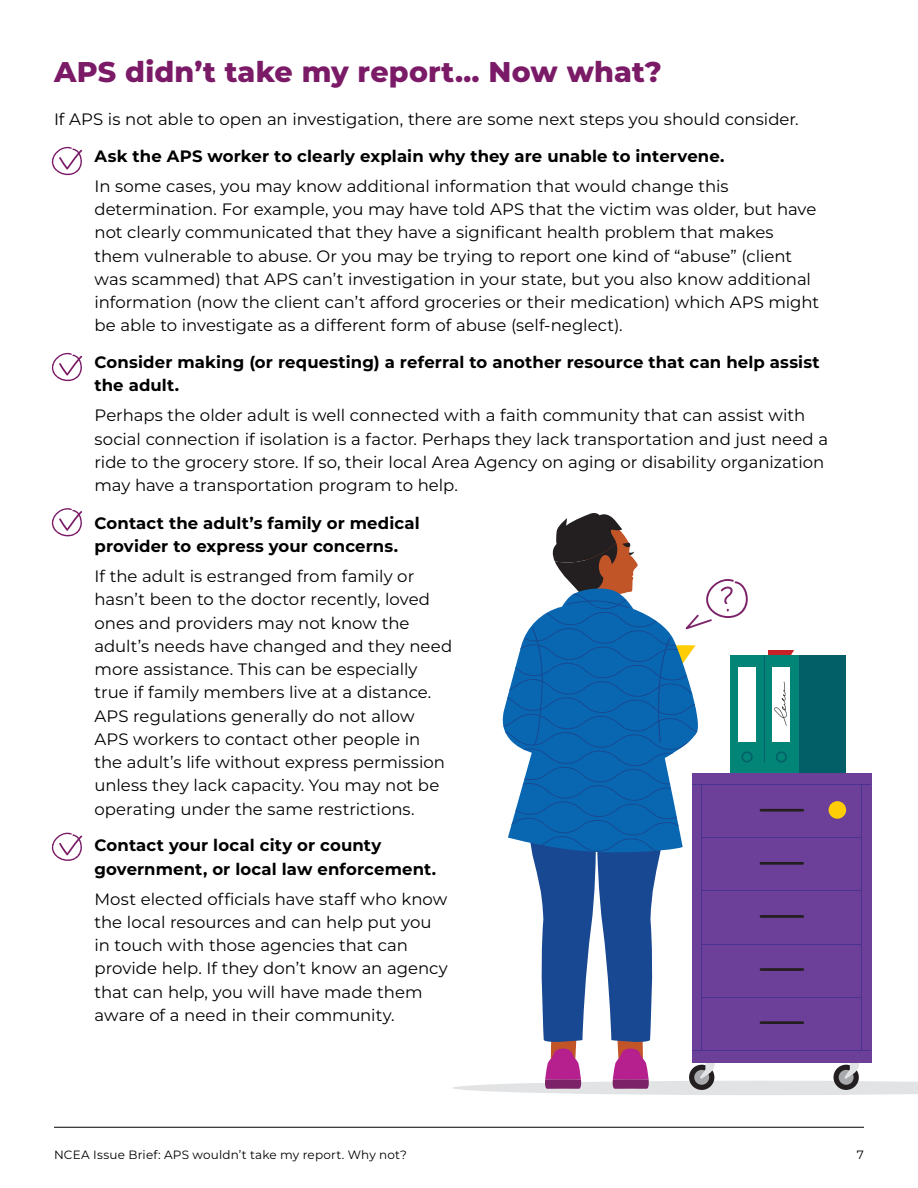
<style>
.page{position:relative;width:918px;height:1188px;background:#fff}
.page>*{position:absolute;margin:0;border:0;box-sizing:border-box;transform-origin:0 0}
.H02__Section__Intro{font:800 28.5px "Montserrat";letter-spacing:.005em;color:#7b1b67}
.Bullet_second_paragraph{font:16.5px/23.2px "Montserrat";color:#000}
.t1{font:700 16.5px/23.2px "Montserrat";letter-spacing:.005em;color:#000}
.P__Body{font:16.5px "Montserrat";color:#000}
.t2{font:12px "Montserrat";letter-spacing:.015em;color:#000}
</style>
<div class="page">
<svg style="left:51px;top:147px;width:31px;height:28px"></svg>
<svg style="left:51px;top:353px;width:31px;height:28px"></svg>
<svg style="left:51px;top:508px;width:31px;height:28px"></svg>
<svg style="left:51px;top:833px;width:31px;height:28px"></svg>
<hr style="left:54px;top:1127px;width:810px;height:1px;background:#000">
<svg style="left:453px;top:513px;width:465px;height:582px"></svg>
<h2 class="H02__Section__Intro" style="left:54px;top:51px;width:609px">APS didn’t take my report… Now what?</h2>
<p class="P__Body" style="left:54px;top:108px;width:746px">If APS is not able to open an investigation, there are some next steps you should consider.</p>
<p class="t1" style="left:94px;top:144px;width:631px">Ask the APS worker to clearly explain why they are unable to intervene.</p>
<p class="Bullet_second_paragraph" style="left:94px;top:174px;width:726px">In some cases, you may know additional information that would change this determination. For example, you may have told APS that the victim was older, but have not clearly communicated that they have a significant health problem that makes them vulnerable to abuse. Or you may be trying to report one kind of “abuse” (client was scammed) that APS can’t investigation in your state, but you also know additional information (now the client can’t afford groceries or their medication) which APS might be able to investigate as a different form of abuse (self-neglect).</p>
<p class="t1" style="left:94px;top:350px;width:727px">Consider making (or requesting) a referral to another resource that can help assist the adult.</p>
<p class="Bullet_second_paragraph" style="left:94px;top:403px;width:735px">Perhaps the older adult is well connected with a faith community that can assist with social connection if isolation is a factor. Perhaps they lack transportation and just need a ride to the grocery store. If so, their local Area Agency on aging or disability organization may have a transportation program to help.</p>
<p class="t1" style="left:94px;top:511px;width:327px">Contact the adult’s family or medical provider to express your concerns.</p>
<p class="Bullet_second_paragraph" style="left:94px;top:564px;width:359px">If the adult is estranged from family or hasn’t been to the doctor recently, loved ones and providers may not know the adult’s needs have changed and they need more assistance. This can be especially true if family members live at a distance.<br>APS regulations generally do not allow APS workers to contact other people in the adult’s life without express permission unless they lack capacity. You may not be operating under the same restrictions.</p>
<p class="t1" style="left:94px;top:833px;width:343px">Contact your local city or county government, or local law enforcement.</p>
<p class="Bullet_second_paragraph" style="left:94px;top:887px;width:355px">Most elected officials have staff who know the local resources and can help put you in touch with those agencies that can provide help. If they don’t know an agency that can help, you will have made them aware of a need in their community.</p>
<p class="t2" style="left:54px;top:1147px;width:355px">NCEA Issue Brief: APS wouldn’t take my report. Why not?</p>
<p class="t2" style="left:857px;top:1147px;width:9px">7</p>
</div>
